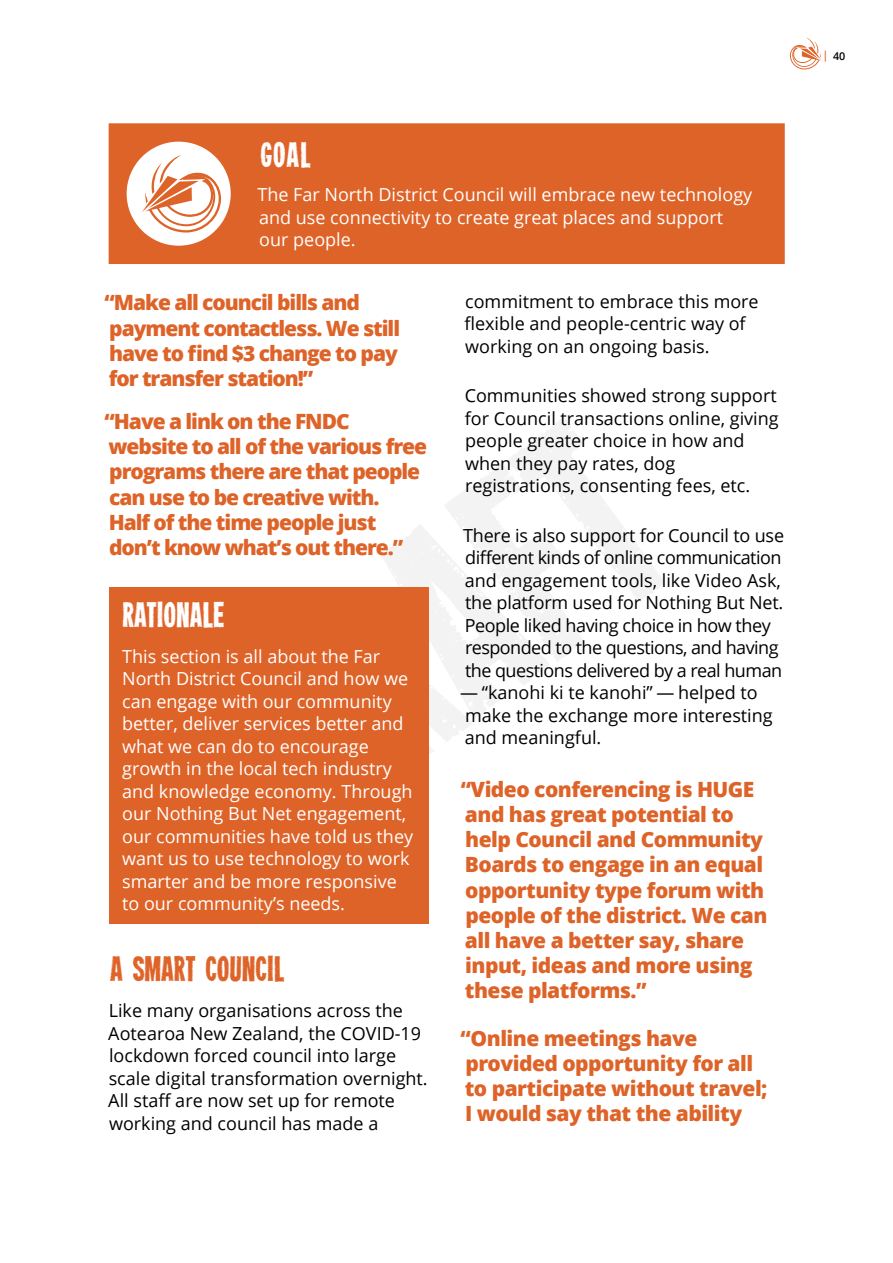
<style>
.page{position:relative;width:893px;height:1263px;background:#fff}
.page>*{position:absolute;margin:0;border:0;box-sizing:border-box;transform-origin:0 0}
.t1{font:241.95px "Heavyweight";color:#000}
.t2{font:31.5px "Heavyweight";letter-spacing:-.025em;color:#fff}
.t3{font:31.5px "Heavyweight";letter-spacing:-.025em;color:#de6328}
.t4{font:800 21px/25.2px "Open Sans";letter-spacing:-.025em;color:#de6328}
.t5{font:800 21px/25.2px "Open Sans";letter-spacing:-.05em;color:#de6328}
.t6{font:18px/22.5px "Open Sans";color:#000}
.t7{font:18px/22.5px "Open Sans";color:#fff}
.t8{font:18px/22.5px "Open Sans";letter-spacing:-.025em;color:#000}
.t9{font:600 10.8px "Open Sans";color:#000}
.s1{color:#de6328}
</style>
<div class="page">
<svg style="left:790px;top:38px;width:31px;height:31px"></svg>
<div style="left:109px;top:123px;width:676px;height:141px;background:#de6328"></div>
<div style="left:127px;top:142px;width:104px;height:104px;background:#fff;border-radius:50%"></div>
<svg style="left:127px;top:155px;width:94px;height:77px"></svg>
<div style="left:109px;top:588px;width:319px;height:336px;background:#de6328"></div>
<h2 class="t2" style="left:260px;top:141px;width:53px">GOAL</h2>
<p class="t7" style="left:257px;top:183px;width:496px">The Far North District Council will embrace new technology and use connectivity to create great places and support our people.</p>
<p class="t6" style="left:464px;top:289px;width:296px">commitment to embrace this more flexible and people-centric way of working on an ongoing basis.</p>
<p class="t6" style="left:465px;top:384px;width:316px">Communities showed strong support for Council transactions online, giving people greater choice in how and when they pay rates, dog registrations, consenting fees, etc.</p>
<p class="t8" style="left:463px;top:523px;width:323px">There is also support for Council to use different kinds of online communication and engagement tools, like Video Ask, the platform used for Nothing But Net.<br>People liked having choice in how they responded to the questions, and having the questions delivered by a real human</p>
<p class="t6" style="left:460px;top:681px;width:314px">— “kanohi ki te kanohi” — helped to make the exchange more interesting and meaningful.</p>
<p class="t4" style="left:461px;top:775px;width:308px">“Video conferencing is HUGE and has great potential to help Council and Community<br>Boards to engage in an equal opportunity type forum with people of the district. We can all have a better say, share input, ideas and more using these platforms.”</p>
<p class="t4" style="left:461px;top:1024px;width:308px">“Online meetings have provided opportunity for all to participate without travel;<br>I would say that the ability</p>
<p class="t5" style="left:105px;top:289px;width:297px">“Make all council bills and payment contactless. We still have to find $3 change to pay for transfer station!”</p>
<p class="t5" style="left:105px;top:408px;width:324px">“Have a link on the FNDC website to all of the various free programs there are that people can use to be creative with.<br>Half of the time people just don’t know what’s out there.”</p>
<h1 class="t1" style="left:210px;top:675px;width:442px;rotate:-37deg">DRAFT</h1>
<h2 class="t2" style="left:122px;top:601px;width:104px">RATIONALE</h2>
<p class="t7" style="left:122px;top:645px;width:293px">This section is all about the Far<br>North District Council and how we can engage with our community better, deliver services better and what we can do to encourage growth in the local tech industry and knowledge economy. Through our Nothing But Net engagement, our communities have told us they want us to use technology to work smarter and be more responsive to our community’s needs.</p>
<h2 class="t3" style="left:110px;top:956px;width:177px">A SMART COUNCIL</h2>
<p class="t6" style="left:108px;top:999px;width:321px">Like many organisations across the Aotearoa New Zealand, the COVID-19 lockdown forced council into large scale digital transformation overnight.<br>All staff are now set up for remote working and council has made a</p>
<p class="t9" style="left:823px;top:49px;width:24px"><span class="s1">|</span> 40</p>
</div>
